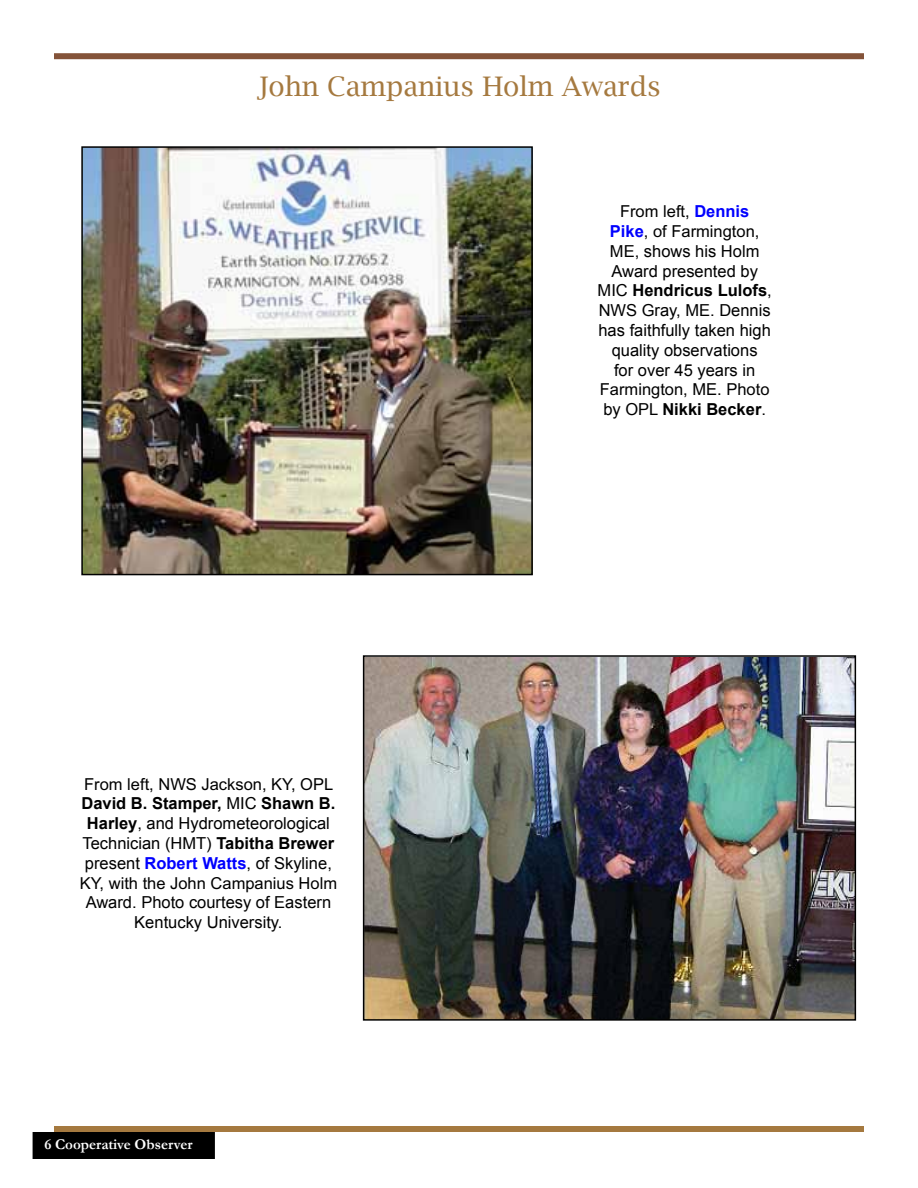
<style>
.page{position:relative;width:918px;height:1188px;background:#fff}
.page>*{position:absolute;margin:0;border:0;box-sizing:border-box;transform-origin:0 0}
.t1{font:27px "Lucida Bright";color:#a5793f}
.t2{font:16.5px/19.8px "Arial";color:#000;text-align:center}
.t3{font:700 15px "Garamond";color:#fff}
.s1{font-weight:700}
.s2{font-weight:700;color:#00f}
</style>
<div class="page">
<div style="left:33px;top:1133px;width:181px;height:25px;background:#000"></div>
<div style="left:33px;top:1132px;width:182px;height:27px;border:2px solid #000"></div>
<div style="left:54px;top:1126px;width:810px;height:6px;background:#a5793f"></div>
<div style="left:54px;top:53px;width:810px;height:6px;background:#845339"></div>
<img style="left:366px;top:658px;width:487px;height:360px">
<div style="left:363px;top:655px;width:493px;height:366px;border:2px solid #000"></div>
<img style="left:84px;top:149px;width:446px;height:423px">
<div style="left:81px;top:146px;width:452px;height:429px;border:2px solid #000"></div>
<h1 class="t1" style="left:257px;top:71px;width:405px">John Campanius Holm Awards</h1>
<p class="t2" style="left:80px;top:774px;width:259px">From left, NWS Jackson, KY, OPL<br><span class="s1">David B. Stamper,</span> MIC <span class="s1">Shawn B.<br>Harley</span>, and Hydrometeorological<br>Technician (HMT) <span class="s1">Tabitha Brewer </span>present <span class="s2">Robert Watts</span>, of Skyline,<br>KY, with the John Campanius Holm<br>Award. Photo courtesy of Eastern<br>Kentucky University.</p>
<p class="t3" style="left:44px;top:1134px;width:150px">6 Cooperative Observer</p>
<p class="t2" style="left:598px;top:202px;width:176px">From left, <span class="s2">Dennis<br>Pike</span>, of Farmington,<br>ME, shows his Holm<br>Award presented by<br>MIC <span class="s1">Hendricus Lulofs</span>,<br>NWS Gray, ME. Dennis has faithfully taken high quality observations<br>for over 45 years in<br>Farmington, ME. Photo by OPL <span class="s1">Nikki Becker</span>.</p>
</div>
